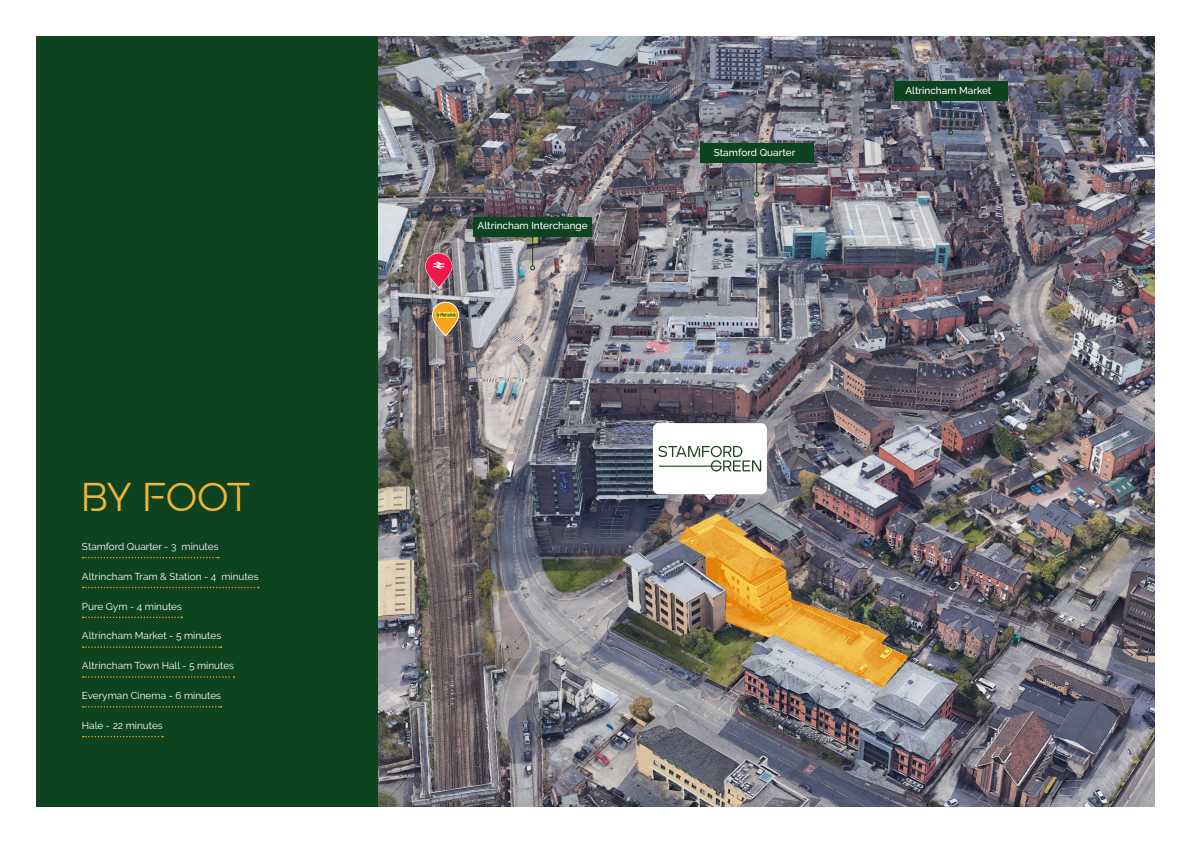
<style>
.page{position:relative;width:1191px;height:842px;background:#fff}
.page>*{position:absolute;margin:0;border:0;box-sizing:border-box;transform-origin:0 0}
.t1{font:40px "Ardela Edge X03";letter-spacing:-.035em;color:#f4b436}
.t2{font:10px "Raleway";color:#fff}
.t3{font:500 10px "Raleway";color:#fff}
</style>
<div class="page">
<img style="left:377px;top:36px;width:778px;height:770px">
<svg style="left:704px;top:494px;width:12px;height:6px"></svg>
<div style="left:653px;top:423px;width:114px;height:71px;background:#fff;border-radius:6px"></div>
<svg style="left:425px;top:253px;width:27px;height:34px"></svg>
<svg style="left:433px;top:262px;width:11px;height:7px"></svg>
<svg style="left:432px;top:302px;width:27px;height:34px"></svg>
<img style="left:435px;top:313px;width:20px;height:4px">
<div style="left:432px;top:302px;width:27px;height:34px;border:1px solid #fff;border-radius:13px"></div>
<svg style="left:658px;top:446px;width:103px;height:25px"></svg>
<div style="left:36px;top:36px;width:341px;height:770px;background:#0d441f"></div>
<svg style="left:83px;top:557px;width:136px;height:1px"></svg>
<svg style="left:83px;top:587px;width:176px;height:1px"></svg>
<svg style="left:83px;top:617px;width:99px;height:1px"></svg>
<svg style="left:83px;top:646px;width:138px;height:2px"></svg>
<svg style="left:83px;top:676px;width:151px;height:2px"></svg>
<svg style="left:83px;top:706px;width:138px;height:1px"></svg>
<svg style="left:83px;top:736px;width:80px;height:1px"></svg>
<div style="left:893px;top:82px;width:114px;height:19px;background:#0d441f"></div>
<svg style="left:948px;top:101px;width:5px;height:34px"></svg>
<div style="left:699px;top:143px;width:114px;height:20px;background:#0d441f"></div>
<svg style="left:754px;top:163px;width:5px;height:34px"></svg>
<div style="left:473px;top:217px;width:119px;height:19px;background:#0d441f"></div>
<hr style="left:532px;top:236px;width:1px;height:30px;background:#0d441f">
<svg style="left:530px;top:265px;width:5px;height:5px"></svg>
<p class="t1" style="left:82px;top:472px;width:170px">BY FOOT</p>
<p class="t2" style="left:82px;top:541px;width:138px">Stamford Quarter - 3 minutes</p>
<p class="t2" style="left:82px;top:570px;width:178px">Altrincham Tram &amp; Station - 4 minutes</p>
<p class="t2" style="left:82px;top:600px;width:101px">Pure Gym - 4 minutes</p>
<p class="t2" style="left:82px;top:630px;width:141px">Altrincham Market - 5 minutes</p>
<p class="t2" style="left:82px;top:660px;width:154px">Altrincham Town Hall - 5 minutes</p>
<p class="t2" style="left:82px;top:690px;width:141px">Everyman Cinema - 6 minutes</p>
<p class="t2" style="left:82px;top:719px;width:82px">Hale - 22 minutes</p>
<p class="t3" style="left:477px;top:220px;width:112px">Altrincham Interchange</p>
<p class="t3" style="left:714px;top:147px;width:83px">Stamford Quarter</p>
<p class="t3" style="left:905px;top:85px;width:88px">Altrincham Market</p>
</div>
